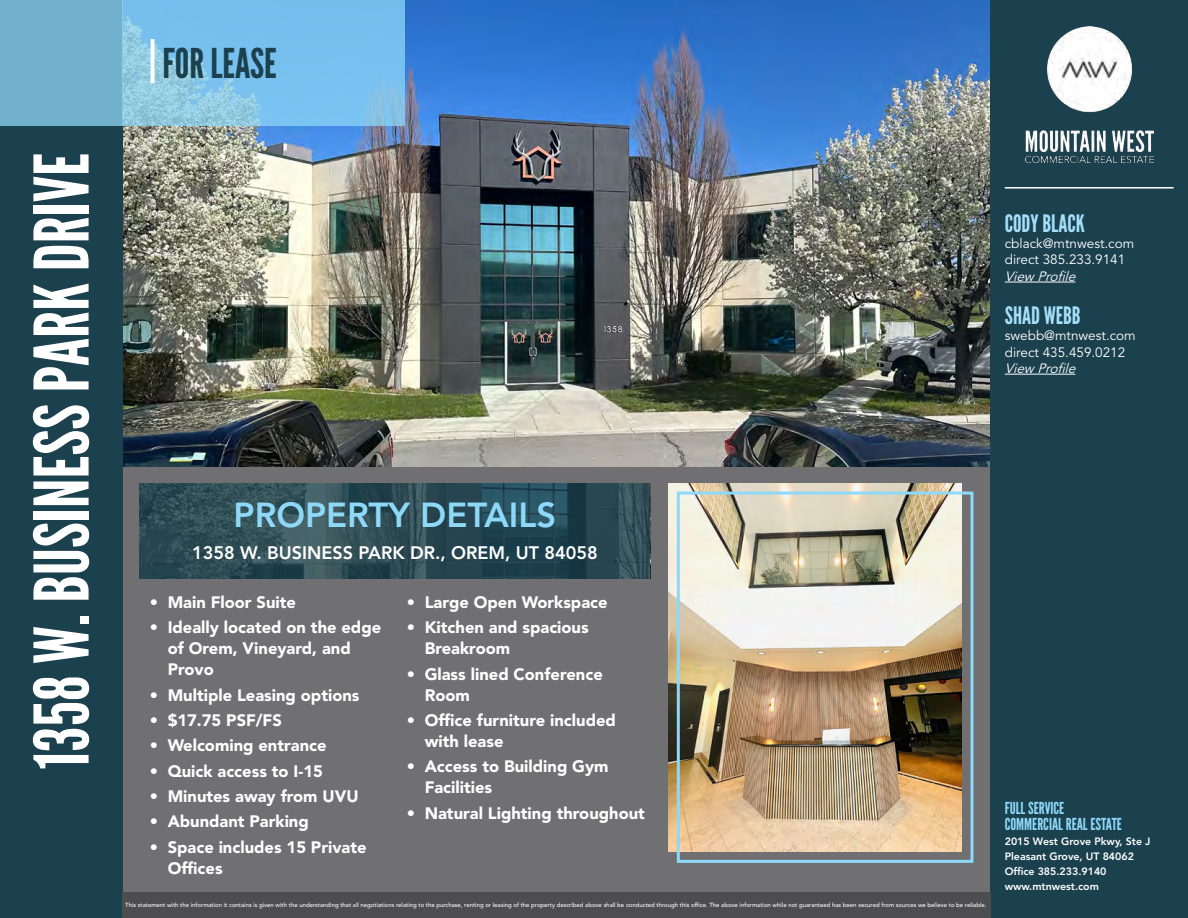
<style>
.page{position:relative;width:1188px;height:918px;background:#fff}
.page>*{position:absolute;margin:0;border:0;box-sizing:border-box;transform-origin:0 0}
.t1{font:75px "League Gothic";color:#fff}
.t2{font:40.95px "League Gothic";color:#1b404e}
.t3{font:800 34.5px "Avenir LT Std";color:#8ed8f8}
.t4{font:24px "League Gothic";color:#a4e0f9}
.t5{font:800 18px "Avenir LT Std";color:#fff}
.t6{font:900 16.5px/21px "Avenir LT Std";color:#fff}
.t7{font:16.5px/16.5px "League Gothic";color:#8ed8f8}
.t8{font:13.5px/16.2px "Avenir LT Std";color:#fff}
.t9{font:italic 13.5px "Avenir LT Std";color:#fff}
.t10{font:800 10.65px/15px "Avenir LT Std";color:#fff}
.t11{font:500 6px "Avenir LT Std";color:#fff}
.s1{color:#fff}
</style>
<div class="page">
<div style="left:122px;top:466px;width:888px;height:426px;background:#707072"></div>
<img style="left:122px;top:0;width:868px;height:466px">
<svg style="left:140px;top:483px;width:510px;height:96px;background:#2c4b55"></svg>
<img style="left:668px;top:483px;width:294px;height:368px">
<img style="left:675px;top:490px;width:299px;height:373px">
<div style="left:0;top:0;width:122px;height:918px;background:#1b404e"></div>
<div style="left:0;top:0;width:122px;height:125px;background:#71b1cd"></div>
<div style="left:990px;top:0;width:198px;height:918px;background:#1b404e"></div>
<img style="left:1025px;top:27px;width:128px;height:135px">
<hr style="left:1005px;top:282px;width:70px;height:1px;background:#fff">
<hr style="left:1005px;top:374px;width:70px;height:1px;background:#fff">
<hr style="left:1005px;top:187px;width:169px;height:2px;background:#fff">
<div style="left:122px;top:892px;width:868px;height:26px;background:#4d4d4f"></div>
<svg style="left:122px;top:0;width:283px;height:125px;background:#7ec2ea"></svg>
<h1 class="t1" style="left:17px;top:769px;width:618px;rotate:-90deg">1358 W. BUSINESS PARK DRIVE</h1>
<h2 class="t2" style="left:149px;top:39px;width:129px"><span class="s1">|</span> FOR LEASE</h2>
<h3 class="t4" style="left:1005px;top:209px;width:81px">CODY BLACK</h3>
<p class="t8" style="left:1005px;top:236px;width:131px">cblack@mtnwest.com direct 385.233.9141</p>
<p class="t9" style="left:1005px;top:268px;width:76px">View Profile</p>
<h3 class="t4" style="left:1005px;top:301px;width:77px">SHAD WEBB</h3>
<p class="t8" style="left:1005px;top:328px;width:133px">swebb@mtnwest.com direct 435.459.0212</p>
<p class="t9" style="left:1005px;top:360px;width:76px">View Profile</p>
<h3 class="t3" style="left:234px;top:495px;width:324px">PROPERTY DETAILS</h3>
<p class="t5" style="left:192px;top:542px;width:407px">1358 W. BUSINESS PARK DR., OREM, UT 84058</p>
<p class="t6" style="left:150px;top:592px;width:148px">• Main Floor Suite</p>
<p class="t6" style="left:168px;top:617px;width:215px;text-indent:-18px">• Ideally located on the edge of Orem, Vineyard, and<br>Provo</p>
<p class="t6" style="left:150px;top:684px;width:211px">• Multiple Leasing options</p>
<p class="t6" style="left:150px;top:710px;width:134px">• $17.75 PSF/FS</p>
<p class="t6" style="left:150px;top:735px;width:178px">• Welcoming entrance</p>
<p class="t6" style="left:150px;top:760px;width:175px">• Quick access to I-15</p>
<p class="t6" style="left:150px;top:786px;width:210px">• Minutes away from UVU</p>
<p class="t6" style="left:150px;top:811px;width:161px">• Abundant Parking</p>
<p class="t6" style="left:168px;top:836px;width:200px;text-indent:-18px">• Space includes 15 Private<br>Offices</p>
<p class="t6" style="left:407px;top:592px;width:203px">• Large Open Workspace</p>
<p class="t6" style="left:425px;top:617px;width:166px;text-indent:-18px">• Kitchen and spacious<br>Breakroom</p>
<p class="t6" style="left:425px;top:663px;width:180px;text-indent:-18px">• Glass lined Conference<br>Room</p>
<p class="t6" style="left:425px;top:710px;width:193px;text-indent:-18px">• Office furniture included with lease</p>
<p class="t6" style="left:425px;top:756px;width:185px;text-indent:-18px">• Access to Building Gym<br>Facilities</p>
<p class="t6" style="left:407px;top:802px;width:240px">• Natural Lighting throughout</p>
<p class="t11" style="left:125px;top:902px;width:863px">This statement with the information it contains is given with the understanding that all negotiations relating to the purchase, renting or leasing of the property described above shall be conducted through this office. The above information while not guaranteed has been secured from sources we believe to be reliable.</p>
<p class="t7" style="left:1005px;top:800px;width:119px">FULL SERVICE<br>COMMERCIAL REAL ESTATE</p>
<p class="t10" style="left:1005px;top:834px;width:147px">2015 West Grove Pkwy, Ste J<br>Pleasant Grove, UT 84062<br>Office 385.233.9140 www.mtnwest.com</p>
</div>
